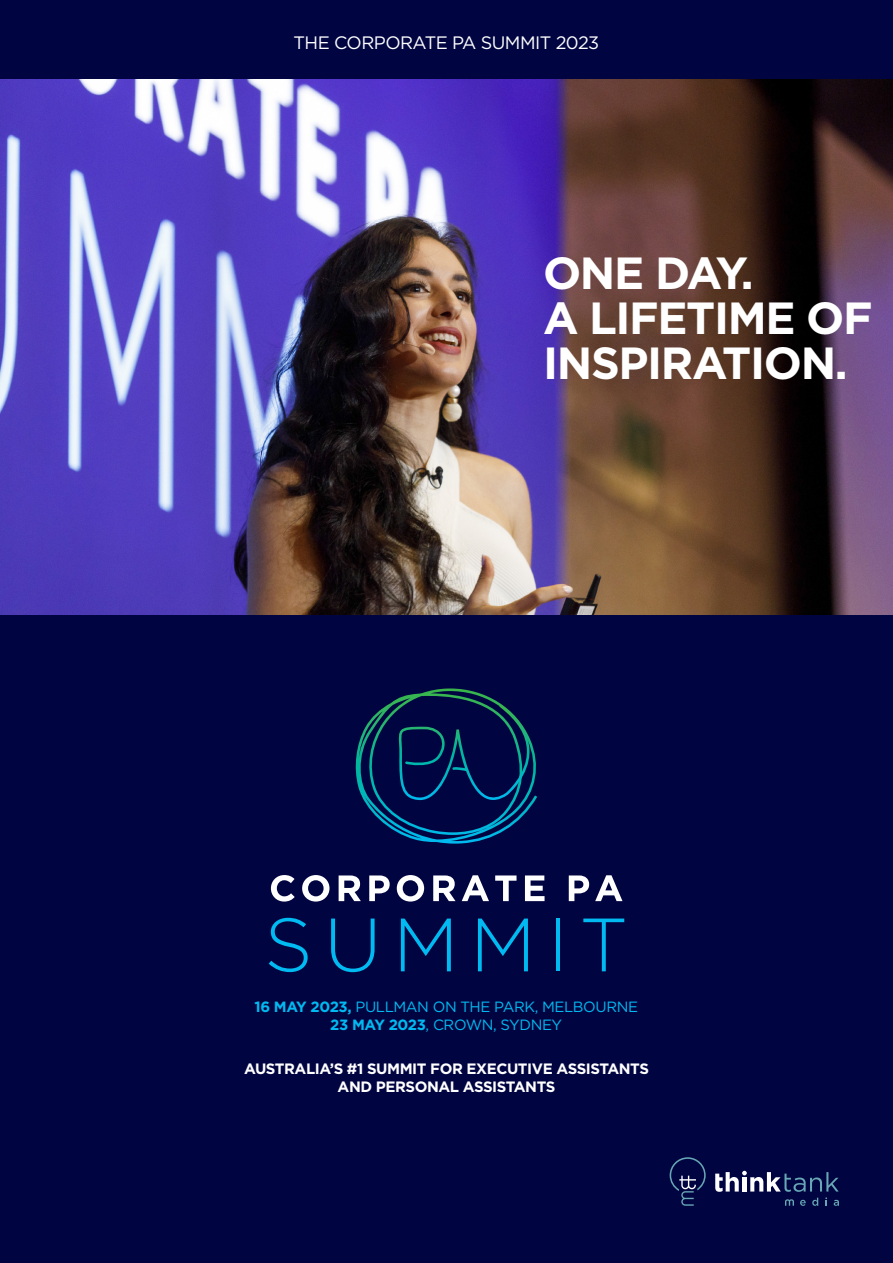
<style>
.page{position:relative;width:893px;height:1263px;background:#000541}
.page>*{position:absolute;margin:0;border:0;box-sizing:border-box;transform-origin:0 0}
.t1{font:700 45px "Gotham";letter-spacing:-.03em;color:#fff}
.t2{font:18px "Gotham";letter-spacing:-.03em;color:#fff}
.t3{font:700 15px "Gotham";letter-spacing:-.03em;color:#fff}
.t4{font:14.85px "Gotham";letter-spacing:-.025em;color:#00baf1}
.s1{font-weight:700}
</style>
<div class="page">
<img style="left:0;top:80px;width:893px;height:535px">
<svg style="left:271px;top:875px;width:24px;height:27px"></svg>
<svg style="left:302px;top:875px;width:27px;height:27px"></svg>
<svg style="left:339px;top:875px;width:22px;height:26px"></svg>
<svg style="left:369px;top:875px;width:21px;height:26px"></svg>
<svg style="left:397px;top:875px;width:27px;height:27px"></svg>
<svg style="left:433px;top:875px;width:22px;height:26px"></svg>
<svg style="left:462px;top:875px;width:27px;height:26px"></svg>
<svg style="left:495px;top:875px;width:21px;height:26px"></svg>
<svg style="left:525px;top:875px;width:20px;height:26px"></svg>
<svg style="left:569px;top:875px;width:20px;height:26px"></svg>
<svg style="left:595px;top:875px;width:27px;height:26px"></svg>
<svg style="left:269px;top:918px;width:39px;height:54px"></svg>
<svg style="left:331px;top:919px;width:44px;height:53px"></svg>
<svg style="left:401px;top:919px;width:50px;height:52px"></svg>
<svg style="left:478px;top:919px;width:50px;height:52px"></svg>
<hr style="left:556px;top:919px;width:3px;height:52px;background:#00baf1">
<svg style="left:583px;top:919px;width:41px;height:52px"></svg>
<svg style="left:355px;top:689px;width:182px;height:155px"></svg>
<svg style="left:670px;top:1157px;width:169px;height:49px"></svg>
<p class="t2" style="left:294px;top:31px;width:307px">THE CORPORATE PA SUMMIT 2023</p>
<p class="t1" style="left:543px;top:244px;width:212px">ONE DAY.</p>
<p class="t1" style="left:543px;top:289px;width:331px">A LIFETIME OF</p>
<p class="t1" style="left:543px;top:334px;width:306px">INSPIRATION.</p>
<p class="t4" style="left:255px;top:997px;width:385px"><span class="s1">16 MAY 2023,</span> PULLMAN ON THE PARK, MELBOURNE</p>
<p class="t4" style="left:330px;top:1015px;width:233px"><span class="s1">23 MAY 2023</span>, CROWN, SYDNEY</p>
<p class="t3" style="left:244px;top:1058px;width:406px">AUSTRALIA’S #1 SUMMIT FOR EXECUTIVE ASSISTANTS</p>
<p class="t3" style="left:338px;top:1076px;width:219px">AND PERSONAL ASSISTANTS</p>
</div>
